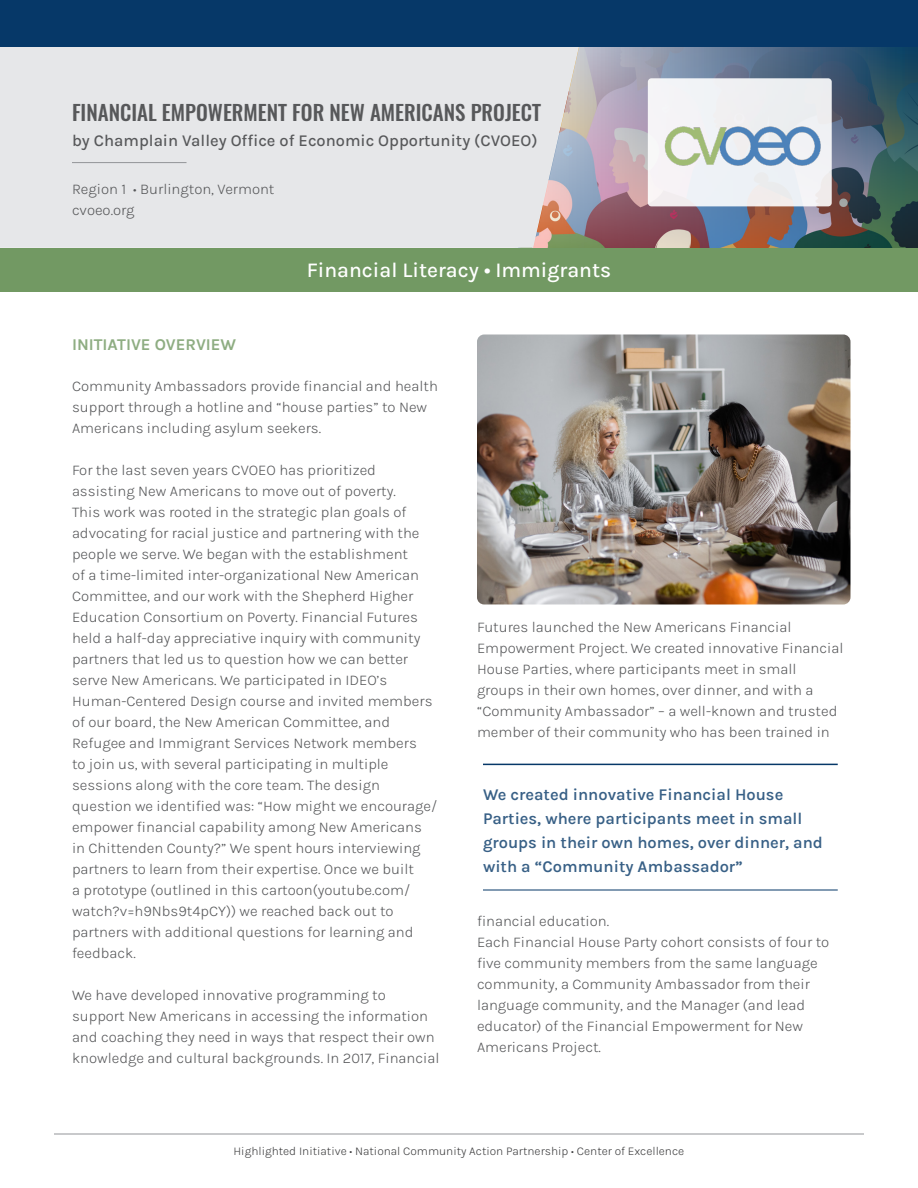
<style>
.page{position:relative;width:918px;height:1188px;background:#fff}
.page>*{position:absolute;margin:0;border:0;box-sizing:border-box;transform-origin:0 0}
.t1{font:500 21px "Oswald";color:#57585a}
.Subhead{font:500 21px "Karla";color:#fff}
.Call_out{font:600 16.5px/24px "Karla";color:#386086}
.Subhead-2{font:500 16.5px "Karla";color:#57585a}
.Body_Subhead{font:700 16.5px "Karla";color:#8ead82}
.Body{font:300 15px/21px "Karla";color:#57585a}
.t2{font:300 12px "Karla";color:#3e3e3f}
</style>
<div class="page">
<hr style="left:54px;top:1134px;width:810px;height:1px;background:#939598">
<svg style="left:581px;top:47px;width:337px;height:201px;background:#6e727f"></svg>
<div style="left:0;top:47px;width:581px;height:201px;background:#e6e7e9"></div>
<hr style="left:72px;top:162px;width:115px;height:1px;background:#939598">
<div style="left:0;top:248px;width:918px;height:43px;background:#729963"></div>
<div style="left:648px;top:78px;width:184px;height:128px;background:#f0f1f5;border-radius:4px"></div>
<img style="left:664px;top:126px;width:157px;height:40px">
<div style="left:0;top:0;width:918px;height:47px;background:#063868"></div>
<img style="left:477px;top:334px;width:373px;height:270px">
<hr style="left:483px;top:764px;width:355px;height:1px;background:#063868">
<hr style="left:483px;top:890px;width:355px;height:1px;background:#063868">
<p class="t1" style="left:72px;top:98px;width:471px">FINANCIAL EMPOWERMENT FOR NEW AMERICANS PROJECT</p>
<p class="Subhead-2" style="left:72px;top:130px;width:467px">by Champlain Valley Office of Economic Opportunity (CVOEO)</p>
<p class="Body" style="left:72px;top:178px;width:204px">Region 1 • Burlington, Vermont</p>
<p class="Body" style="left:72px;top:199px;width:64px">cvoeo.org</p>
<p class="Subhead" style="left:307px;top:257px;width:306px">Financial Literacy • Immigrants</p>
<p class="Body_Subhead" style="left:72px;top:334px;width:166px">INITIATIVE OVERVIEW</p>
<p class="Body" style="left:72px;top:375px;width:367px">Community Ambassadors provide financial and health support through a hotline and “house parties” to New<br>Americans including asylum seekers.</p>
<p class="Body" style="left:72px;top:459px;width:367px">For the last seven years CVOEO has prioritized assisting New Americans to move out of poverty.<br>This work was rooted in the strategic plan goals of advocating for racial justice and partnering with the people we serve. We began with the establishment<br>of a time-limited inter-organizational New American Committee, and our work with the Shepherd Higher Education Consortium on Poverty. Financial Futures held a half-day appreciative inquiry with community partners that led us to question how we can better serve New Americans. We participated in IDEO’s Human-Centered Design course and invited members of our board, the New American Committee, and Refugee and Immigrant Services Network members<br>to join us, with several participating in multiple sessions along with the core team. The design question we identified was: “How might we encourage/ empower financial capability among New Americans in Chittenden County?” We spent hours interviewing partners to learn from their expertise. Once we built<br>a prototype (outlined in this cartoon(youtube.com/ watch?v=h9Nbs9t4pCY)) we reached back out to partners with additional questions for learning and feedback.</p>
<p class="Body" style="left:72px;top:984px;width:369px">We have developed innovative programming to support New Americans in accessing the information and coaching they need in ways that respect their own knowledge and cultural backgrounds. In 2017, Financial</p>
<p class="Body" style="left:477px;top:616px;width:368px">Futures launched the New Americans Financial Empowerment Project. We created innovative Financial House Parties, where participants meet in small groups in their own homes, over dinner, and with a “Community Ambassador” – a well-known and trusted member of their community who has been trained in</p>
<p class="Call_out" style="left:483px;top:782px;width:341px">We created innovative Financial House Parties, where participants meet in small groups in their own homes, over dinner, and with a “Community Ambassador”</p>
<p class="Body" style="left:477px;top:910px;width:134px">financial education.</p>
<p class="Body" style="left:477px;top:931px;width:354px">Each Financial House Party cohort consists of four to five community members from the same language community, a Community Ambassador from their language community, and the Manager (and lead educator) of the Financial Empowerment for New Americans Project.</p>
<p class="t2" style="left:234px;top:1143px;width:452px">Highlighted Initiative • National Community Action Partnership • Center of Excellence</p>
</div>
